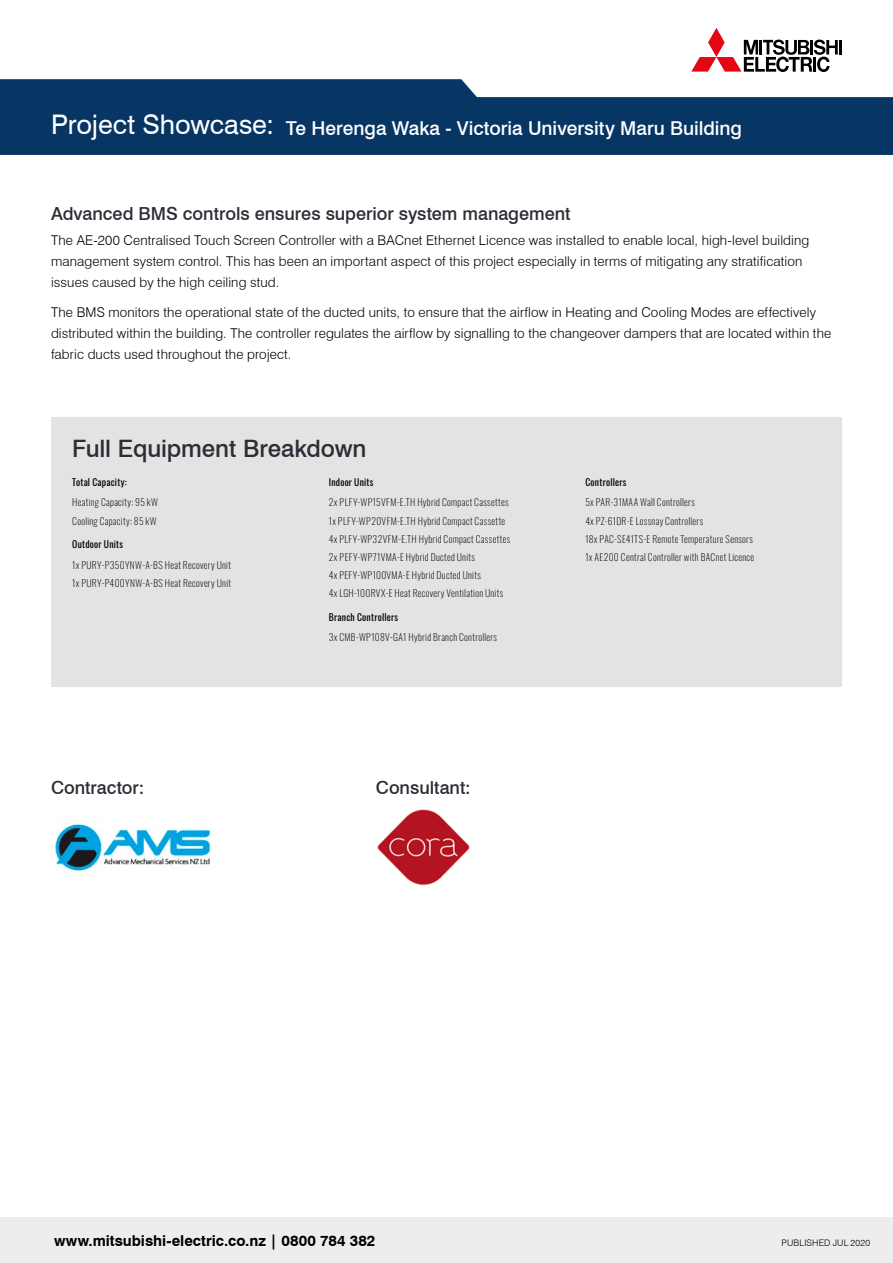
<style>
.page{position:relative;width:893px;height:1263px;background:#fff}
.page>*{position:absolute;margin:0;border:0;box-sizing:border-box;transform-origin:0 0}
.t1{font:27px "Swiss 721 BT";letter-spacing:-.005em;color:#fff}
.t2{font:500 24px "Swiss 721 BT";letter-spacing:-.005em;color:#2c2e36}
.t3{font:500 19.2px "Swiss 721 BT";color:#fff}
.t4{font:500 18px "Swiss 721 BT";color:#2c2e36}
.t5{font:700 15px "Swiss 721 BT";color:#000}
.t6{font:300 13.5px/21px "Swiss 721 BT";letter-spacing:.01em;color:#000}
.t7{font:200 9.6px/18px "Oswald";letter-spacing:.035em;color:#000}
.t8{font:9.6px "Oswald";letter-spacing:.025em;color:#000}
.t9{font:300 9px "Swiss 721 BT";letter-spacing:.02em;color:#000}
</style>
<div class="page">
<svg style="left:0;top:79px;width:893px;height:76px;background:#204a74"></svg>
<svg style="left:691px;top:28px;width:147px;height:44px"></svg>
<hr style="left:839px;top:40px;width:3px;height:14px;background:#000">
<div style="left:0;top:1217px;width:893px;height:46px;background:#ededed"></div>
<div style="left:51px;top:417px;width:791px;height:270px;background:#e3e3e3"></div>
<img style="left:377px;top:809px;width:93px;height:77px">
<img style="left:55px;top:824px;width:156px;height:48px">
<div style="left:496px;top:0;width:188px;height:84px;background:#fff"></div>
<h1 class="t1" style="left:51px;top:106px;width:225px">Project Showcase:</h1>
<h3 class="t3" style="left:286px;top:117px;width:458px">Te Herenga Waka - Victoria University Maru Building</h3>
<h3 class="t4" style="left:51px;top:203px;width:521px">Advanced BMS controls ensures superior system management</h3>
<p class="t6" style="left:51px;top:230px;width:760px">The AE-200 Centralised Touch Screen Controller with a BACnet Ethernet Licence was installed to enable local, high-level building management system control. This has been an important aspect of this project especially in terms of mitigating any stratification issues caused by the high ceiling stud.</p>
<p class="t6" style="left:51px;top:301px;width:782px">The BMS monitors the operational state of the ducted units, to ensure that the airflow in Heating and Cooling Modes are effectively distributed within the building. The controller regulates the airflow by signalling to the changeover dampers that are located within the fabric ducts used throughout the project.</p>
<h2 class="t2" style="left:72px;top:434px;width:296px">Full Equipment Breakdown</h2>
<p class="t8" style="left:72px;top:473px;width:56px">Total Capacity:</p>
<p class="t7" style="left:72px;top:492px;width:87px">Heating Capacity: 95 kW<br>Cooling Capacity: 85 kW</p>
<p class="t8" style="left:72px;top:536px;width:52px">Outdoor Units</p>
<p class="t7" style="left:72px;top:555px;width:160px">1x PURY-P350YNW-A-BS Heat Recovery Unit<br>1x PURY-P400YNW-A-BS Heat Recovery Unit</p>
<p class="t8" style="left:329px;top:473px;width:46px">Indoor Units</p>
<p class="t7" style="left:329px;top:492px;width:183px">2x PLFY-WP15VFM-E.TH Hybrid Compact Cassettes 1x PLFY-WP20VFM-E.TH Hybrid Compact Cassette 4x PLFY-WP32VFM-E.TH Hybrid Compact Cassettes 2x PEFY-WP71VMA-E Hybrid Ducted Units<br>4x PEFY-WP100VMA-E Hybrid Ducted Units<br>4x LGH-100RVX-E Heat Recovery Ventilation Units</p>
<p class="t8" style="left:329px;top:608px;width:71px">Branch Controllers</p>
<p class="t7" style="left:329px;top:627px;width:170px">3x CMB-WP108V-GA1 Hybrid Branch Controllers</p>
<h3 class="t4" style="left:51px;top:777px;width:95px">Contractor:</h3>
<h3 class="t4" style="left:376px;top:777px;width:96px">Consultant:</h3>
<p class="t8" style="left:585px;top:473px;width:43px">Controllers</p>
<p class="t7" style="left:585px;top:492px;width:170px">5x PAR-31MAA Wall Controllers<br>4x PZ-61DR-E Lossnay Controllers<br>18x PAC-SE41TS-E Remote Temperature Sensors 1x AE200 Central Controller with BACnet Licence</p>
<p class="t5" style="left:54px;top:1230px;width:323px">www.mitsubishi-electric.co.nz | 0800 784 382</p>
<p class="t9" style="left:781px;top:1237px;width:90px">PUBLISHED JUL 2020</p>
</div>
